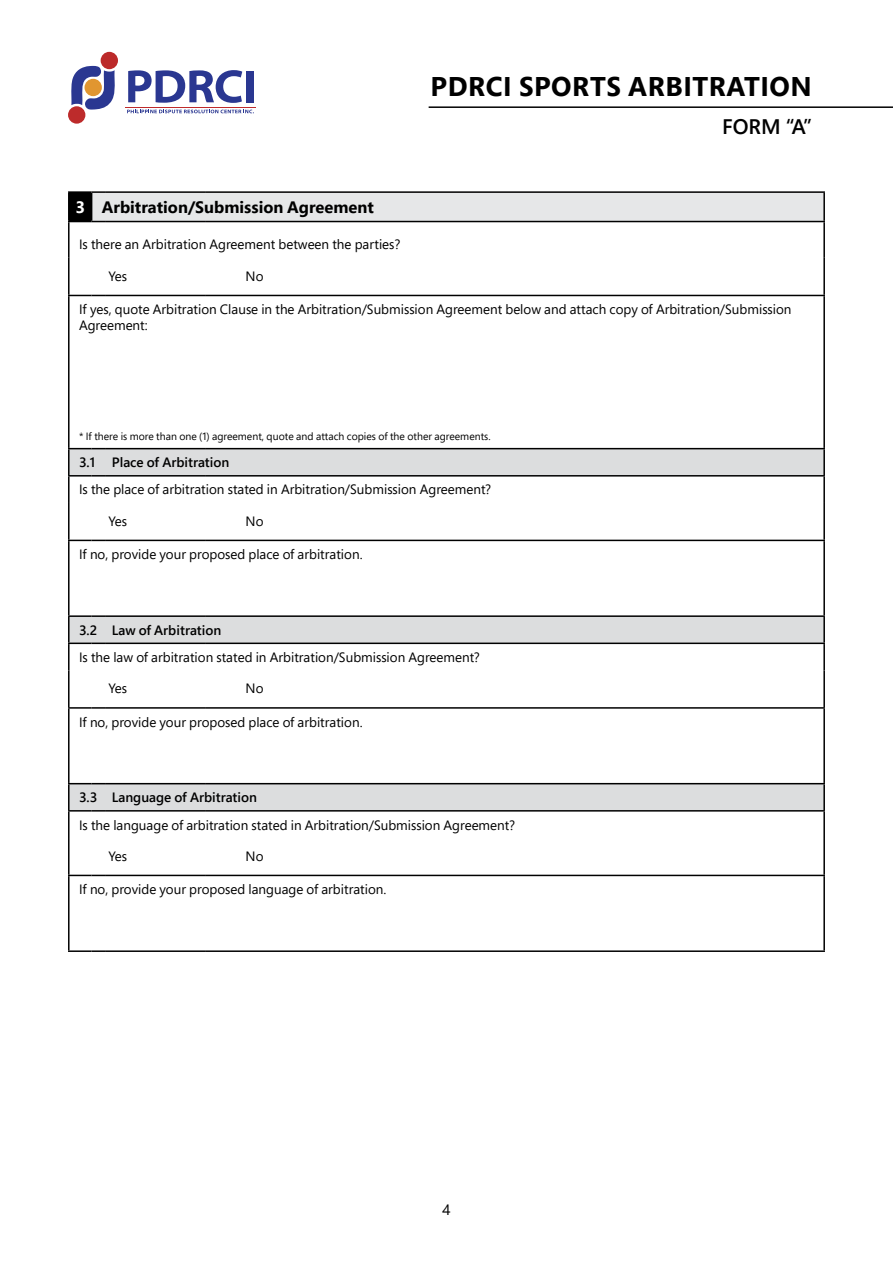
<style>
.page{position:relative;width:893px;height:1263px;background:#fff}
.page>*{position:absolute;margin:0;border:0;box-sizing:border-box;transform-origin:0 0}
.t1{font:700 27px "Segoe Pro";letter-spacing:.02em;color:#000}
.t2{font:600 21px "Segoe Pro";color:#000}
.t3{font:700 16.5px "Segoe Pro";color:#000}
.t4{font:15px "Segoe Pro";color:#000}
.t5{font:13.5px/16.2px "Segoe Pro";color:#000}
.t6{font:600 13.5px "Segoe Pro";color:#000}
.t7{font:10.5px "Segoe Pro";color:#000}
.s1{color:#fff}
</style>
<div class="page">
<hr style="left:126px;top:107px;width:130px;height:1px;background:#be2b2b">
<svg style="left:128px;top:70px;width:114px;height:33px"></svg>
<div style="left:246px;top:71px;width:7px;height:31px;background:#2a3791"></div>
<svg style="left:127px;top:110px;width:127px;height:3px"></svg>
<div style="left:68px;top:106px;width:17px;height:18px;background:#bd2b2b;border-radius:50%"></div>
<div style="left:101px;top:52px;width:17px;height:17px;background:#bc2a2a;border-radius:50%"></div>
<svg style="left:71px;top:66px;width:44px;height:44px"></svg>
<hr style="left:429px;top:106px;width:464px;height:2px;background:#000">
<div style="left:92px;top:192px;width:732px;height:30px;background:#e6e7e8"></div>
<svg style="left:70px;top:449px;width:753px;height:361px"></svg>
<hr style="left:106px;top:191px;width:100px;height:2px;background:#000">
<hr style="left:206px;top:191px;width:619px;height:2px;background:#000">
<hr style="left:823px;top:193px;width:2px;height:28px;background:#000">
<hr style="left:68px;top:222px;width:2px;height:35px;background:#000">
<svg style="left:68px;top:191px;width:38px;height:31px"></svg>
<hr style="left:106px;top:221px;width:100px;height:1px;background:#000">
<hr style="left:206px;top:221px;width:619px;height:1px;background:#000">
<hr style="left:823px;top:222px;width:2px;height:35px;background:#000">
<hr style="left:68px;top:257px;width:2px;height:38px;background:#000">
<hr style="left:68px;top:296px;width:2px;height:152px;background:#000">
<svg style="left:68px;top:295px;width:38px;height:1px"></svg>
<hr style="left:106px;top:295px;width:100px;height:1px;background:#000">
<hr style="left:206px;top:295px;width:619px;height:1px;background:#000">
<hr style="left:68px;top:449px;width:2px;height:26px;background:#000">
<svg style="left:68px;top:448px;width:38px;height:1px"></svg>
<hr style="left:106px;top:448px;width:100px;height:1px;background:#000">
<hr style="left:206px;top:448px;width:619px;height:1px;background:#000">
<hr style="left:68px;top:475px;width:24px;height:2px;background:#000">
<hr style="left:68px;top:477px;width:2px;height:26px;background:#000">
<svg style="left:92px;top:475px;width:14px;height:2px"></svg>
<hr style="left:106px;top:475px;width:100px;height:2px;background:#000">
<hr style="left:206px;top:475px;width:619px;height:2px;background:#000">
<hr style="left:68px;top:503px;width:2px;height:37px;background:#000">
<hr style="left:68px;top:541px;width:2px;height:74px;background:#000">
<svg style="left:68px;top:540px;width:38px;height:1px"></svg>
<hr style="left:106px;top:540px;width:100px;height:1px;background:#000">
<hr style="left:206px;top:540px;width:619px;height:1px;background:#000">
<hr style="left:823px;top:541px;width:2px;height:74px;background:#000">
<hr style="left:68px;top:615px;width:24px;height:2px;background:#000">
<hr style="left:68px;top:617px;width:2px;height:25px;background:#000">
<svg style="left:92px;top:615px;width:14px;height:2px"></svg>
<hr style="left:106px;top:615px;width:100px;height:2px;background:#000">
<hr style="left:206px;top:615px;width:619px;height:2px;background:#000">
<hr style="left:68px;top:642px;width:24px;height:2px;background:#000">
<hr style="left:68px;top:644px;width:2px;height:26px;background:#000">
<svg style="left:92px;top:642px;width:14px;height:2px"></svg>
<hr style="left:106px;top:642px;width:100px;height:2px;background:#000">
<hr style="left:206px;top:642px;width:619px;height:2px;background:#000">
<hr style="left:68px;top:670px;width:2px;height:37px;background:#000">
<hr style="left:68px;top:707px;width:24px;height:2px;background:#000">
<hr style="left:68px;top:709px;width:2px;height:74px;background:#000">
<svg style="left:92px;top:707px;width:14px;height:2px"></svg>
<hr style="left:106px;top:707px;width:100px;height:2px;background:#000">
<hr style="left:206px;top:707px;width:619px;height:2px;background:#000">
<hr style="left:823px;top:709px;width:2px;height:74px;background:#000">
<hr style="left:68px;top:784px;width:2px;height:26px;background:#000">
<svg style="left:68px;top:783px;width:38px;height:1px"></svg>
<hr style="left:106px;top:783px;width:100px;height:1px;background:#000">
<hr style="left:206px;top:783px;width:619px;height:1px;background:#000">
<hr style="left:68px;top:811px;width:2px;height:27px;background:#000">
<svg style="left:68px;top:810px;width:38px;height:1px"></svg>
<hr style="left:106px;top:810px;width:100px;height:1px;background:#000">
<hr style="left:206px;top:810px;width:619px;height:1px;background:#000">
<hr style="left:68px;top:838px;width:2px;height:37px;background:#000">
<hr style="left:68px;top:876px;width:2px;height:74px;background:#000">
<svg style="left:68px;top:875px;width:38px;height:1px"></svg>
<hr style="left:106px;top:875px;width:100px;height:1px;background:#000">
<hr style="left:206px;top:875px;width:619px;height:1px;background:#000">
<hr style="left:823px;top:876px;width:2px;height:74px;background:#000">
<hr style="left:68px;top:950px;width:24px;height:2px;background:#000">
<svg style="left:92px;top:950px;width:14px;height:2px"></svg>
<hr style="left:106px;top:950px;width:100px;height:2px;background:#000">
<hr style="left:206px;top:950px;width:619px;height:2px;background:#000">
<hr style="left:823px;top:257px;width:2px;height:38px;background:#000">
<hr style="left:823px;top:503px;width:2px;height:37px;background:#000">
<hr style="left:823px;top:670px;width:2px;height:37px;background:#000">
<hr style="left:823px;top:838px;width:2px;height:37px;background:#000">
<hr style="left:823px;top:296px;width:2px;height:152px;background:#000">
<hr style="left:823px;top:449px;width:2px;height:26px;background:#000">
<hr style="left:823px;top:477px;width:2px;height:26px;background:#000">
<hr style="left:823px;top:617px;width:2px;height:25px;background:#000">
<hr style="left:823px;top:644px;width:2px;height:26px;background:#000">
<hr style="left:823px;top:784px;width:2px;height:26px;background:#000">
<hr style="left:823px;top:811px;width:2px;height:27px;background:#000">
<h1 class="t1" style="left:431px;top:67px;width:383px">PDRCI SPORTS ARBITRATION</h1>
<h2 class="t2" style="left:722px;top:113px;width:91px">FORM “A”</h2>
<p class="t3" style="left:75px;top:195px;width:300px"><span class="s1">3</span> Arbitration/Submission Agreement</p>
<p class="t5" style="left:79px;top:235px;width:323px">Is there an Arbitration Agreement between the parties?</p>
<p class="t5" style="left:108px;top:267px;width:20px">Yes</p>
<p class="t5" style="left:246px;top:267px;width:19px">No</p>
<p class="t5" style="left:79px;top:301px;width:714px">If yes, quote Arbitration Clause in the Arbitration/Submission Agreement below and attach copy of Arbitration/Submission<br>Agreement:</p>
<p class="t7" style="left:79px;top:429px;width:413px">* If there is more than one (1) agreement, quote and attach copies of the other agreements.</p>
<p class="t6" style="left:79px;top:453px;width:152px">3.1 Place of Arbitration</p>
<p class="t5" style="left:79px;top:481px;width:414px">Is the place of arbitration stated in Arbitration/Submission Agreement?</p>
<p class="t5" style="left:108px;top:513px;width:20px">Yes</p>
<p class="t5" style="left:246px;top:513px;width:19px">No</p>
<p class="t5" style="left:79px;top:546px;width:285px">If no, provide your proposed place of arbitration.</p>
<p class="t6" style="left:79px;top:621px;width:144px">3.2 Law of Arbitration</p>
<p class="t5" style="left:79px;top:649px;width:402px">Is the law of arbitration stated in Arbitration/Submission Agreement?</p>
<p class="t5" style="left:108px;top:680px;width:20px">Yes</p>
<p class="t5" style="left:246px;top:680px;width:19px">No</p>
<p class="t5" style="left:79px;top:713px;width:285px">If no, provide your proposed place of arbitration.</p>
<p class="t6" style="left:79px;top:788px;width:180px">3.3 Language of Arbitration</p>
<p class="t5" style="left:79px;top:816px;width:438px">Is the language of arbitration stated in Arbitration/Submission Agreement?</p>
<p class="t5" style="left:108px;top:848px;width:20px">Yes</p>
<p class="t5" style="left:246px;top:848px;width:19px">No</p>
<p class="t5" style="left:79px;top:881px;width:309px">If no, provide your proposed language of arbitration.</p>
<p class="t4" style="left:442px;top:1200px;width:10px">4</p>
</div>
